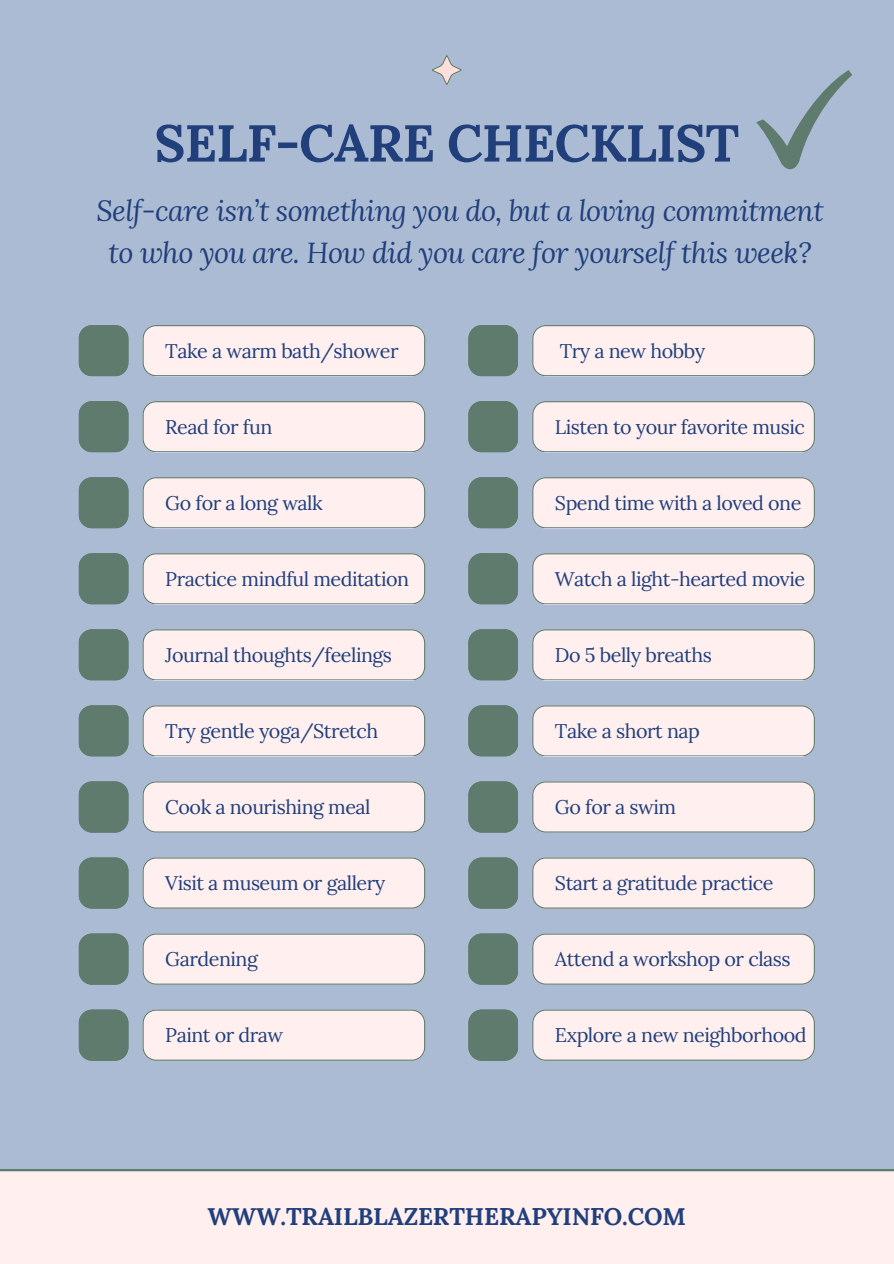
<style>
.page{position:relative;width:894px;height:1264px;background:#fff}
.page>*{position:absolute;margin:0;border:0;box-sizing:border-box;transform-origin:0 0}
.t1{font:700 51.75px "Lora";letter-spacing:-.015em;color:#203f7b}
.t2{font:italic 28.8px/41.7px "Lora";letter-spacing:-.02em;color:#203f7b;text-align:center}
.t3{font:700 24.15px "Lora";letter-spacing:-.005em;color:#203f7b}
.t4{font:19.65px "Lora";letter-spacing:-.025em;color:#203f7b}
</style>
<div class="page">
<div style="left:0;top:0;width:893px;height:1263px;background:#acbbd4"></div>
<div style="left:0;top:1169px;width:893px;height:94px;background:#ffefef"></div>
<svg style="left:432px;top:55px;width:29px;height:30px"></svg>
<div style="left:79px;top:325px;width:49px;height:51px;background:#5e7b6d"></div>
<svg style="left:142px;top:325px;width:283px;height:51px;background:#f6e9e8"></svg>
<svg style="left:468px;top:325px;width:50px;height:51px;background:#627e73"></svg>
<svg style="left:532px;top:325px;width:282px;height:51px;background:#f6e9e8"></svg>
<div style="left:79px;top:401px;width:49px;height:51px;background:#5e7b6d"></div>
<svg style="left:142px;top:401px;width:283px;height:51px;background:#f6e9e8"></svg>
<svg style="left:468px;top:401px;width:50px;height:51px;background:#627e73"></svg>
<svg style="left:532px;top:401px;width:282px;height:51px;background:#f7e9e9"></svg>
<div style="left:79px;top:477px;width:49px;height:51px;background:#5e7b6d"></div>
<svg style="left:142px;top:477px;width:283px;height:51px;background:#f7e9e9"></svg>
<svg style="left:468px;top:477px;width:50px;height:51px;background:#627e73"></svg>
<svg style="left:532px;top:477px;width:282px;height:51px;background:#f7e9e9"></svg>
<div style="left:79px;top:553px;width:49px;height:51px;background:#5e7b6d"></div>
<svg style="left:142px;top:553px;width:283px;height:51px;background:#f7e9e9"></svg>
<svg style="left:468px;top:553px;width:50px;height:51px;background:#627e73"></svg>
<svg style="left:532px;top:553px;width:282px;height:51px;background:#f7e9e9"></svg>
<div style="left:79px;top:629px;width:49px;height:51px;background:#5e7b6d"></div>
<svg style="left:142px;top:629px;width:283px;height:51px;background:#f7e9e9"></svg>
<svg style="left:468px;top:629px;width:50px;height:51px;background:#627e73"></svg>
<svg style="left:532px;top:629px;width:282px;height:51px;background:#f7e9e9"></svg>
<div style="left:79px;top:705px;width:49px;height:51px;background:#5e7b6d"></div>
<svg style="left:142px;top:705px;width:283px;height:51px;background:#f7e9e9"></svg>
<svg style="left:468px;top:705px;width:50px;height:51px;background:#627e73"></svg>
<svg style="left:532px;top:705px;width:282px;height:51px;background:#f7e9e9"></svg>
<svg style="left:79px;top:781px;width:49px;height:51px;background:#627e72"></svg>
<svg style="left:142px;top:781px;width:283px;height:51px;background:#f7e9e9"></svg>
<svg style="left:468px;top:781px;width:50px;height:51px;background:#627e73"></svg>
<svg style="left:532px;top:781px;width:282px;height:51px;background:#f7e9e9"></svg>
<div style="left:79px;top:857px;width:49px;height:51px;background:#5e7b6d"></div>
<svg style="left:142px;top:857px;width:283px;height:51px;background:#f7e9e9"></svg>
<svg style="left:468px;top:857px;width:50px;height:51px;background:#627e73"></svg>
<svg style="left:532px;top:857px;width:282px;height:51px;background:#f7e9e9"></svg>
<svg style="left:79px;top:933px;width:49px;height:51px;background:#627e72"></svg>
<svg style="left:142px;top:933px;width:283px;height:51px;background:#f7e9e9"></svg>
<svg style="left:468px;top:933px;width:50px;height:51px;background:#627f73"></svg>
<svg style="left:532px;top:933px;width:282px;height:51px;background:#f7e9e9"></svg>
<div style="left:79px;top:1009px;width:49px;height:51px;background:#5e7b6d"></div>
<svg style="left:142px;top:1009px;width:283px;height:51px;background:#f7e9e9"></svg>
<svg style="left:468px;top:1009px;width:50px;height:51px;background:#627f73"></svg>
<svg style="left:532px;top:1009px;width:282px;height:51px;background:#f7eae9"></svg>
<svg style="left:756px;top:70px;width:95px;height:99px"></svg>
<p class="t1" style="left:154px;top:109px;width:586px">SELF-CARE CHECKLIST</p>
<h1 class="t2" style="left:96px;top:189px;width:728px">Self-care isn’t something you do, but a loving commitment to who you are. How did you care for yourself this week?</h1>
<p class="t4" style="left:165px;top:338px;width:235px">Take a warm bath/shower</p>
<p class="t4" style="left:559px;top:338px;width:147px">Try a new hobby</p>
<p class="t4" style="left:165px;top:414px;width:109px">Read for fun</p>
<p class="t4" style="left:555px;top:414px;width:251px">Listen to your favorite music</p>
<p class="t4" style="left:165px;top:490px;width:159px">Go for a long walk</p>
<p class="t4" style="left:555px;top:490px;width:248px">Spend time with a loved one</p>
<p class="t4" style="left:165px;top:566px;width:245px">Practice mindful meditation</p>
<p class="t4" style="left:555px;top:566px;width:251px">Watch a light-hearted movie</p>
<p class="t4" style="left:165px;top:642px;width:228px">Journal thoughts/feelings</p>
<p class="t4" style="left:555px;top:642px;width:158px">Do 5 belly breaths</p>
<p class="t4" style="left:165px;top:718px;width:214px">Try gentle yoga/Stretch</p>
<p class="t4" style="left:555px;top:718px;width:146px">Take a short nap</p>
<p class="t4" style="left:165px;top:794px;width:207px">Cook a nourishing meal</p>
<p class="t4" style="left:555px;top:794px;width:123px">Go for a swim</p>
<p class="t4" style="left:165px;top:870px;width:221px">Visit a museum or gallery</p>
<p class="t4" style="left:555px;top:870px;width:220px">Start a gratitude practice</p>
<p class="t4" style="left:165px;top:946px;width:94px">Gardening</p>
<p class="t4" style="left:555px;top:946px;width:237px">Attend a workshop or class</p>
<p class="t4" style="left:165px;top:1022px;width:119px">Paint or draw</p>
<p class="t4" style="left:555px;top:1022px;width:253px">Explore a new neighborhood</p>
<h2 class="t3" style="left:207px;top:1200px;width:480px">WWW.TRAILBLAZERTHERAPYINFO.COM</h2>
</div>
